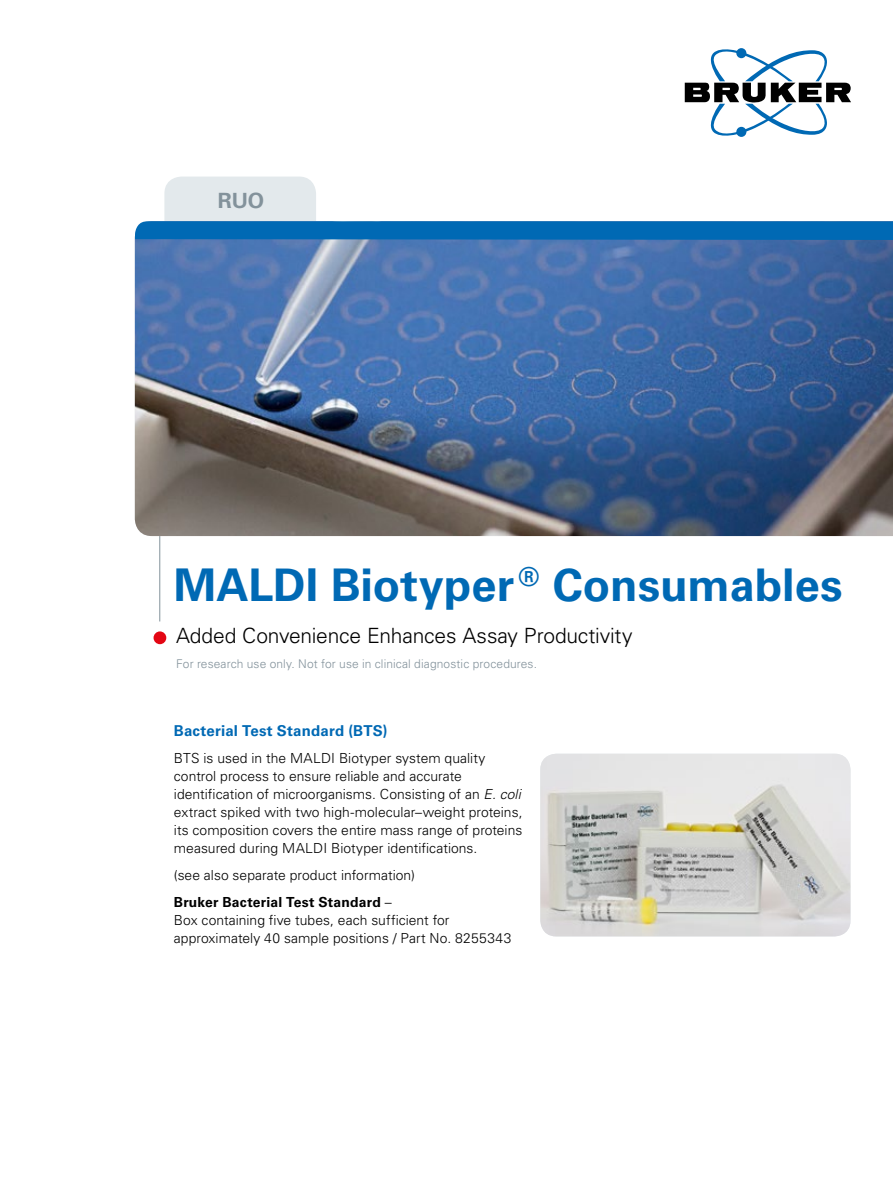
<style>
.page{position:relative;width:893px;height:1187px;background:#fff}
.page>*{position:absolute;margin:0;border:0;box-sizing:border-box;transform-origin:0 0}
.t1{font:700 45px "Univers LT Std";color:#0069b4}
.t2{font:300 21px "Univers LT Std";letter-spacing:-.01em;color:#000}
.t3{font:700 21px "Univers LT Std";color:#83929b}
.t4{font:700 15px "Univers LT Std";letter-spacing:.01em;color:#0069b4}
.t5{font:300 13.8px/18px "Univers LT Std";letter-spacing:.005em;color:#000}
.t6{font:300 12px "Univers LT Std";letter-spacing:.01em;color:#83929b}
.s1{font-style:italic}
.s2{font-weight:700}
</style>
<div class="page">
<hr style="left:159px;top:408px;width:1px;height:213px;background:#83929b">
<div style="left:164px;top:176px;width:152px;height:68px;background:#e3e9ec;border-radius:17px"></div>
<img style="left:135px;top:239px;width:758px;height:297px">
<svg style="left:685px;top:48px;width:166px;height:89px"></svg>
<div style="left:154px;top:631px;width:12px;height:13px;background:#e30613;border-radius:50%"></div>
<div style="left:135px;top:221px;width:758px;height:18px;background:#0069b4"></div>
<img style="left:540px;top:753px;width:310px;height:183px">
<h2 class="t3" style="left:218px;top:188px;width:48px">RUO</h2>
<h1 class="t1" style="left:174px;top:558px;width:670px">MALDI Biotyper <sup>®</sup> Consumables</h1>
<h2 class="t2" style="left:176px;top:622px;width:458px">Added Convenience Enhances Assay Productivity</h2>
<p class="t6" style="left:176px;top:656px;width:363px">For research use only. Not for use in clinical diagnostic procedures.</p>
<p class="t4" style="left:174px;top:722px;width:215px">Bacterial Test Standard (BTS)</p>
<p class="t5" style="left:174px;top:749px;width:350px">BTS is used in the MALDI Biotyper system quality control process to ensure reliable and accurate identification of microorganisms. Consisting of an <span class="s1">E. coli </span>extract spiked with two high-molecular–weight proteins, its composition covers the entire mass range of proteins measured during MALDI Biotyper identifications.</p>
<p class="t5" style="left:174px;top:861px;width:243px;line-height:27px">(see also separate product information)<br><span class="s2">Bruker Bacterial Test Standard</span> –</p>
<p class="t5" style="left:174px;top:911px;width:339px">Box containing five tubes, each sufficient for approximately 40 sample positions / Part No. 8255343</p>
</div>
